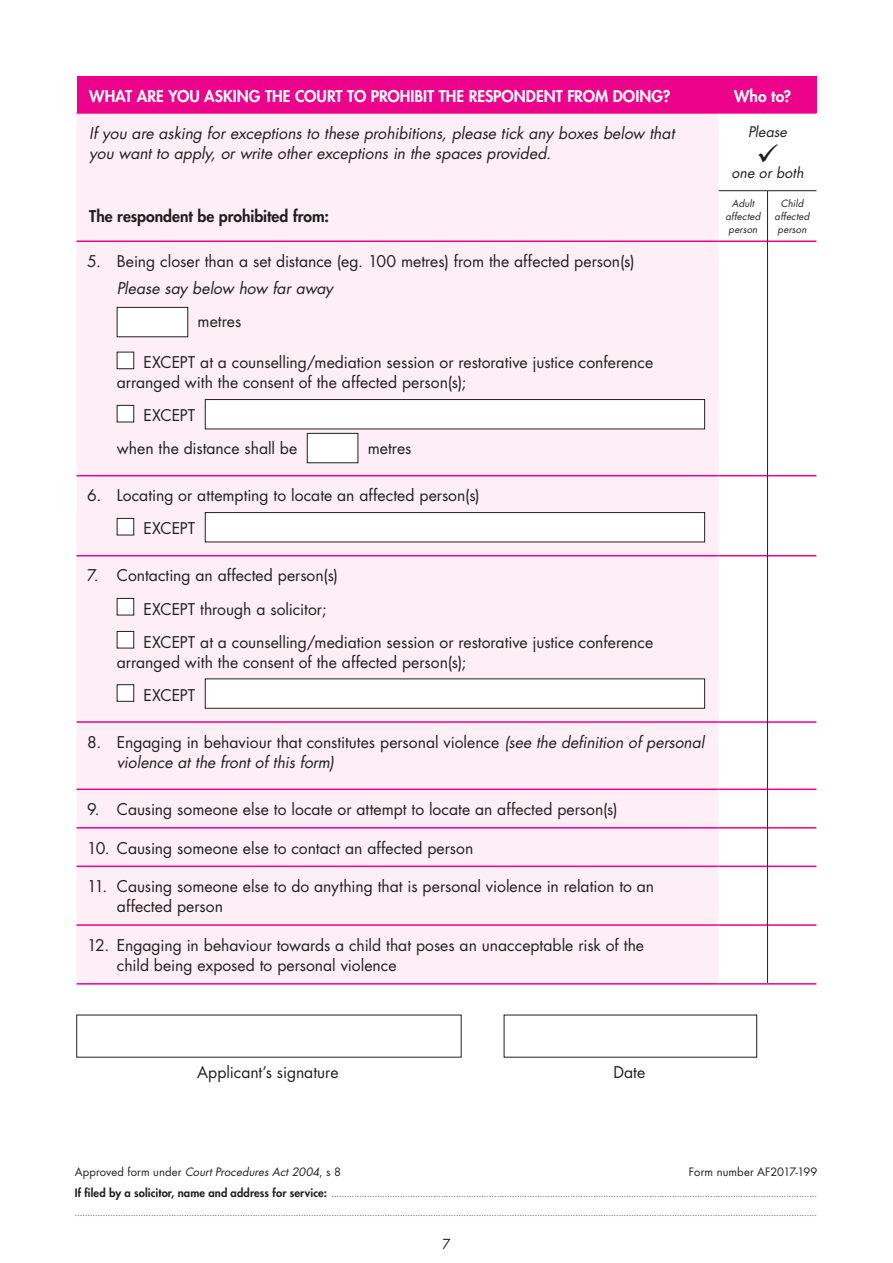
<style>
.page{position:relative;width:893px;height:1263px;background:#fff}
.page>*{position:absolute;margin:0;border:0;box-sizing:border-box;transform-origin:0 0}
.Body{font:15.75px/20.2px "Futura Std";color:#231f20}
.Body-2{font:italic 15.75px/20.2px "Futura Std";color:#231f20}
.Cell_H1{font:800 15.75px "Futura Std";color:#fff}
.Body_tab{font:15.75px "Futura Std";color:#231f20}
.Body-3{font:800 15.75px "Futura Std";color:#231f20}
.Numbering{font:italic 15.75px "Futura Std";letter-spacing:-.005em;color:#231f20}
.Body-4{font:italic 14.25px "Futura Std";letter-spacing:.005em;color:#231f20}
.t1{font:13.5px "Futura Std";color:#231f20}
.t2{font:italic 11.25px "Futura Std";letter-spacing:.01em;color:#231f20}
.t3{font:11.25px "Futura Std";letter-spacing:.01em;color:#231f20}
.Body-5{font:italic 9.75px/12.8px "Futura Std";letter-spacing:.015em;color:#231f20;text-align:center}
.t4{font:8.25px "Futura Std";color:#231f20}
.s1{font-style:normal}
.s2{font-weight:800;font-size:11.25px}
</style>
<div class="page">
<div style="left:77px;top:77px;width:739px;height:36px;background:#ed028c"></div>
<div style="left:77px;top:114px;width:642px;height:869px;background:#fdeff5"></div>
<svg style="left:719px;top:191px;width:97px;height:792px"></svg>
<hr style="left:77px;top:475px;width:642px;height:1px;background:#ed028c">
<hr style="left:719px;top:475px;width:48px;height:1px;background:#ed028c">
<hr style="left:768px;top:475px;width:48px;height:1px;background:#ed028c">
<hr style="left:77px;top:555px;width:642px;height:1px;background:#ed028c">
<hr style="left:719px;top:555px;width:48px;height:1px;background:#ed028c">
<hr style="left:768px;top:555px;width:48px;height:1px;background:#ed028c">
<hr style="left:77px;top:721px;width:642px;height:2px;background:#ed028c">
<hr style="left:719px;top:721px;width:48px;height:2px;background:#ed028c">
<hr style="left:768px;top:721px;width:48px;height:2px;background:#ed028c">
<hr style="left:77px;top:788px;width:642px;height:2px;background:#ed028c">
<hr style="left:719px;top:788px;width:48px;height:2px;background:#ed028c">
<hr style="left:768px;top:788px;width:48px;height:2px;background:#ed028c">
<hr style="left:77px;top:827px;width:642px;height:1px;background:#ed028c">
<hr style="left:719px;top:827px;width:48px;height:1px;background:#ed028c">
<hr style="left:768px;top:827px;width:48px;height:1px;background:#ed028c">
<hr style="left:77px;top:865px;width:642px;height:2px;background:#ed028c">
<hr style="left:719px;top:865px;width:48px;height:2px;background:#ed028c">
<hr style="left:768px;top:865px;width:48px;height:2px;background:#ed028c">
<hr style="left:77px;top:924px;width:642px;height:2px;background:#ed028c">
<hr style="left:719px;top:924px;width:48px;height:2px;background:#ed028c">
<hr style="left:768px;top:924px;width:48px;height:2px;background:#ed028c">
<hr style="left:77px;top:983px;width:642px;height:1px;background:#ed028c">
<hr style="left:77px;top:240px;width:642px;height:2px;background:#ed028c">
<hr style="left:719px;top:240px;width:48px;height:2px;background:#ed028c">
<hr style="left:768px;top:240px;width:48px;height:2px;background:#ed028c">
<hr style="left:767px;top:191px;width:1px;height:50px;background:#231f20">
<hr style="left:767px;top:241px;width:1px;height:235px;background:#231f20">
<hr style="left:767px;top:476px;width:1px;height:80px;background:#231f20">
<hr style="left:767px;top:556px;width:1px;height:166px;background:#231f20">
<hr style="left:767px;top:722px;width:1px;height:67px;background:#231f20">
<hr style="left:767px;top:789px;width:1px;height:39px;background:#231f20">
<hr style="left:767px;top:828px;width:1px;height:38px;background:#231f20">
<hr style="left:767px;top:866px;width:1px;height:59px;background:#231f20">
<hr style="left:767px;top:925px;width:1px;height:58px;background:#231f20">
<hr style="left:77px;top:112px;width:642px;height:2px;background:#ed028c">
<hr style="left:719px;top:112px;width:48px;height:2px;background:#ed028c">
<hr style="left:767px;top:112px;width:49px;height:2px;background:#ed028c">
<hr style="left:719px;top:190px;width:48px;height:1px;background:#231f20">
<hr style="left:767px;top:190px;width:49px;height:1px;background:#231f20">
<hr style="left:719px;top:983px;width:48px;height:1px;background:#ed028c">
<hr style="left:767px;top:983px;width:49px;height:1px;background:#ed028c">
<div style="left:117px;top:307px;width:71px;height:30px;background:#fff"></div>
<div style="left:117px;top:307px;width:71px;height:30px;border:1px solid #231f20"></div>
<div style="left:117px;top:352px;width:17px;height:17px;background:#fff"></div>
<div style="left:117px;top:352px;width:17px;height:17px;border:1px solid #231f20"></div>
<div style="left:117px;top:405px;width:17px;height:17px;background:#fff"></div>
<div style="left:117px;top:405px;width:17px;height:17px;border:1px solid #231f20"></div>
<div style="left:205px;top:399px;width:500px;height:30px;background:#fff"></div>
<div style="left:205px;top:399px;width:500px;height:30px;border:1px solid #231f20"></div>
<div style="left:307px;top:433px;width:51px;height:30px;background:#fff"></div>
<div style="left:307px;top:433px;width:51px;height:30px;border:1px solid #231f20"></div>
<div style="left:117px;top:518px;width:17px;height:17px;background:#fff"></div>
<div style="left:117px;top:518px;width:17px;height:17px;border:1px solid #231f20"></div>
<div style="left:205px;top:513px;width:500px;height:29px;background:#fff"></div>
<div style="left:205px;top:512px;width:500px;height:30px;border:1px solid #231f20"></div>
<div style="left:117px;top:598px;width:17px;height:17px;background:#fff"></div>
<div style="left:117px;top:598px;width:17px;height:17px;border:1px solid #231f20"></div>
<div style="left:117px;top:631px;width:17px;height:17px;background:#fff"></div>
<div style="left:117px;top:631px;width:17px;height:17px;border:1px solid #231f20"></div>
<div style="left:117px;top:685px;width:17px;height:16px;background:#fff"></div>
<div style="left:117px;top:684px;width:17px;height:17px;border:1px solid #231f20"></div>
<div style="left:205px;top:679px;width:500px;height:29px;background:#fff"></div>
<p class="Cell_H1" style="left:89px;top:87px;width:583px">WHAT ARE YOU ASKING THE COURT TO PROHIBIT THE RESPONDENT FROM DOING?</p>
<p class="Cell_H1" style="left:734px;top:87px;width:59px">Who to?</p>
<p class="Body-2" style="left:89px;top:123px;width:587px">If you are asking for exceptions to these prohibitions, please tick any boxes below that you want to apply, or write other exceptions in the spaces provided.</p>
<p class="Body-4" style="left:748px;top:123px;width:40px">Please</p>
<p class="Body-4" style="left:731px;top:164px;width:74px">one or both</p>
<p class="Body-3" style="left:89px;top:207px;width:241px">The respondent be prohibited from:</p>
<p class="Body-5" style="left:725px;top:197px;width:36px">Adult affected person</p>
<p class="Body-5" style="left:775px;top:197px;width:36px">Child affected person</p>
<p class="Body" style="left:87px;top:251px;width:549px">5. Being closer than a set distance (eg. 100 metres) from the affected person(s)</p>
<p class="Numbering" style="left:117px;top:278px;width:218px">Please say below how far away</p>
<p class="Body" style="left:198px;top:311px;width:45px">metres</p>
<p class="Body" style="left:117px;top:352px;width:538px;text-indent:27px">EXCEPT at a counselling/mediation session or restorative justice conference arranged with the consent of the affected person(s);</p>
<p class="Body_tab" style="left:144px;top:406px;width:53px">EXCEPT</p>
<p class="Body_tab" style="left:117px;top:439px;width:182px">when the distance shall be</p>
<p class="Body_tab" style="left:368px;top:439px;width:45px">metres</p>
<p class="Body" style="left:87px;top:486px;width:394px">6. Locating or attempting to locate an affected person(s)</p>
<p class="Body_tab" style="left:144px;top:519px;width:53px">EXCEPT</p>
<p class="Body" style="left:87px;top:566px;width:252px">7. Contacting an affected person(s)</p>
<p class="Body" style="left:144px;top:599px;width:184px">EXCEPT through a solicitor;</p>
<p class="Body" style="left:117px;top:632px;width:538px;text-indent:27px">EXCEPT at a counselling/mediation session or restorative justice conference arranged with the consent of the affected person(s);</p>
<p class="Body_tab" style="left:144px;top:685px;width:53px">EXCEPT</p>
<p class="Body-2" style="left:117px;top:732px;width:589px;text-indent:-30px"><span class="s1">8. Engaging in behaviour that constitutes personal violence</span> (see the definition of personal violence at the front of this form)</p>
<p class="Body" style="left:87px;top:799px;width:532px">9. Causing someone else to locate or attempt to locate an affected person(s)</p>
<p class="Body" style="left:87px;top:838px;width:388px">10. Causing someone else to contact an affected person</p>
<p class="Body" style="left:117px;top:876px;width:539px;text-indent:-30px">11. Causing someone else to do anything that is personal violence in relation to an affected person</p>
<p class="Body" style="left:117px;top:935px;width:529px;text-indent:-30px">12. Engaging in behaviour towards a child that poses an unacceptable risk of the child being exposed to personal violence</p>
<p class="Body" style="left:197px;top:1062px;width:143px">Applicant’s signature</p>
<p class="Body" style="left:613px;top:1062px;width:33px">Date</p>
<p class="t2" style="left:75px;top:1164px;width:268px"><span class="s1">Approved form under</span> Court Procedures Act 2004<span class="s1">, s 8</span></p>
<p class="t3" style="left:689px;top:1164px;width:130px">Form number AF2017-199</p>
<p class="t4" style="left:75px;top:1188px;width:743px"><span class="s2">If filed by a solicitor, name and address for service:</span> ...............................................................................................................................................................................................</p>
<p class="t4" style="left:75px;top:1208px;width:743px">....................................................................................................................................................................................................................................................................................................</p>
<p class="t1" style="left:442px;top:1235px;width:10px">7</p>
</div>
